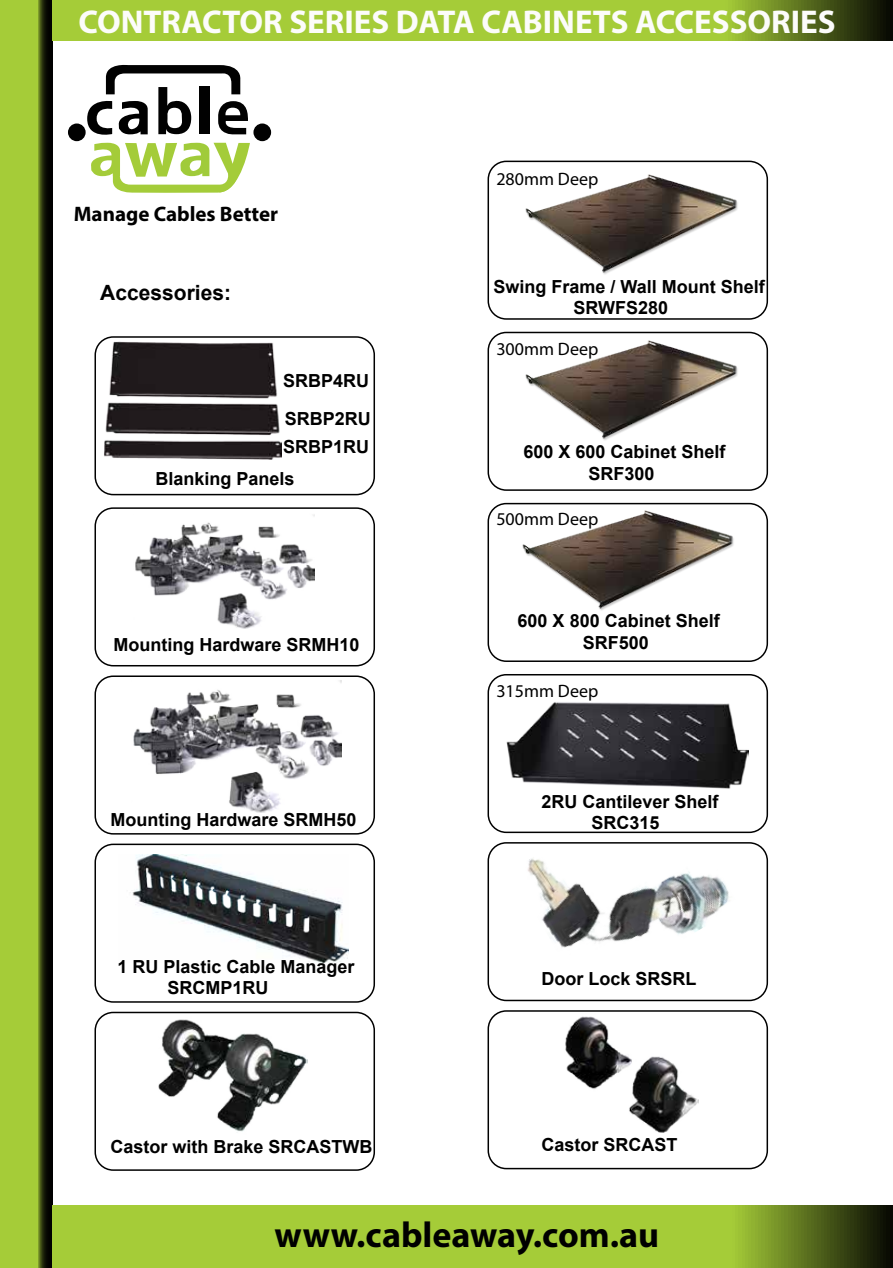
<style>
.page{position:relative;width:893px;height:1268px;background:#fff}
.page>*{position:absolute;margin:0;border:0;box-sizing:border-box;transform-origin:0 0}
.t1{font:700 36px "Myriad Pro";color:#000}
.t2{font:700 33px "Myriad Pro";color:#fcfcfa}
.t3{font:700 21px "Myriad Pro";color:#000}
.t4{font:700 21px "Arial";color:#000}
.t5{font:700 18px/21.6px "Arial";color:#000;text-align:center}
.t6{font:18px "Myriad Pro";color:#000}
</style>
<div class="page">
<svg style="left:0;top:0;width:52px;height:1267px;background:#86a62d"></svg>
<svg style="left:52px;top:1205px;width:840px;height:62px;background:#95b932"></svg>
<svg style="left:52px;top:0;width:840px;height:41px;background:#95b932"></svg>
<div style="left:253px;top:123px;width:18px;height:18px;background:#010101;border-radius:50%"></div>
<div style="left:68px;top:123px;width:18px;height:18px;background:#010101;border-radius:50%"></div>
<svg style="left:87px;top:64px;width:163px;height:129px"></svg>
<img style="left:521px;top:160px;width:220px;height:114px">
<div style="left:94px;top:336px;width:281px;height:159px;border:2px solid #000;border-radius:18px"></div>
<div style="left:488px;top:842px;width:280px;height:159px;border:2px solid #000;border-radius:18px"></div>
<div style="left:94px;top:507px;width:281px;height:159px;border:2px solid #000;border-radius:18px"></div>
<div style="left:94px;top:675px;width:281px;height:159px;border:2px solid #000;border-radius:18px"></div>
<div style="left:488px;top:161px;width:280px;height:159px;border:2px solid #000;border-radius:18px"></div>
<div style="left:488px;top:674px;width:280px;height:159px;border:2px solid #000;border-radius:18px"></div>
<div style="left:488px;top:332px;width:280px;height:159px;border:2px solid #000;border-radius:18px"></div>
<div style="left:488px;top:503px;width:280px;height:159px;border:2px solid #000;border-radius:18px"></div>
<div style="left:94px;top:843px;width:281px;height:159px;border:2px solid #000;border-radius:18px"></div>
<div style="left:488px;top:1010px;width:280px;height:159px;border:2px solid #000;border-radius:18px"></div>
<div style="left:94px;top:1011px;width:281px;height:159px;border:2px solid #000;border-radius:18px"></div>
<img style="left:507px;top:702px;width:242px;height:83px">
<img style="left:104px;top:342px;width:178px;height:117px">
<img style="left:135px;top:515px;width:179px;height:114px">
<img style="left:133px;top:680px;width:208px;height:132px">
<img style="left:130px;top:854px;width:218px;height:108px">
<img style="left:159px;top:1019px;width:148px;height:113px">
<img style="left:565px;top:1016px;width:134px;height:116px">
<img style="left:510px;top:780px;width:230px;height:168px">
<img style="left:518px;top:488px;width:220px;height:123px">
<img style="left:521px;top:317px;width:220px;height:123px">
<p class="t2" style="left:78px;top:0;width:759px">CONTRACTOR SERIES DATA CABINETS ACCESSORIES</p>
<p class="t3" style="left:74px;top:200px;width:206px">Manage Cables Better</p>
<p class="t4" style="left:100px;top:278px;width:132px">Accessories:</p>
<p class="t5" style="left:283px;top:370px;width:88px">SRBP4RU</p>
<p class="t5" style="left:285px;top:408px;width:88px">SRBP2RU</p>
<p class="t5" style="left:283px;top:436px;width:88px">SRBP1RU</p>
<p class="t5" style="left:156px;top:468px;width:141px">Blanking Panels</p>
<p class="t5" style="left:114px;top:634px;width:248px">Mounting Hardware SRMH10</p>
<p class="t5" style="left:111px;top:808px;width:248px">Mounting Hardware SRMH50</p>
<p class="t5" style="left:167px;top:955px;width:189px;text-align:left;text-indent:-50px">1 RU Plastic Cable Manager<br>SRCMP1RU</p>
<p class="t6" style="left:496px;top:167px;width:103px">280mm Deep</p>
<p class="t5" style="left:573px;top:275px;width:193px;text-align:left;text-indent:-80px">Swing Frame / Wall Mount Shelf<br>SRWFS280</p>
<p class="t6" style="left:496px;top:338px;width:103px">300mm Deep</p>
<p class="t5" style="left:524px;top:441px;width:204px">600 X 600 Cabinet Shelf<br>SRF300</p>
<p class="t6" style="left:496px;top:508px;width:103px">500mm Deep</p>
<p class="t5" style="left:518px;top:610px;width:204px">600 X 800 Cabinet Shelf<br>SRF500</p>
<p class="t6" style="left:496px;top:679px;width:103px">315mm Deep</p>
<p class="t5" style="left:542px;top:790px;width:179px">2RU Cantilever Shelf<br>SRC315</p>
<p class="t5" style="left:542px;top:967px;width:157px">Door Lock SRSRL</p>
<p class="t5" style="left:111px;top:1135px;width:264px">Castor with Brake SRCASTWB</p>
<p class="t5" style="left:542px;top:1134px;width:138px">Castor SRCAST</p>
<p class="t1" style="left:275px;top:1211px;width:386px">www.cableaway.com.au</p>
</div>
